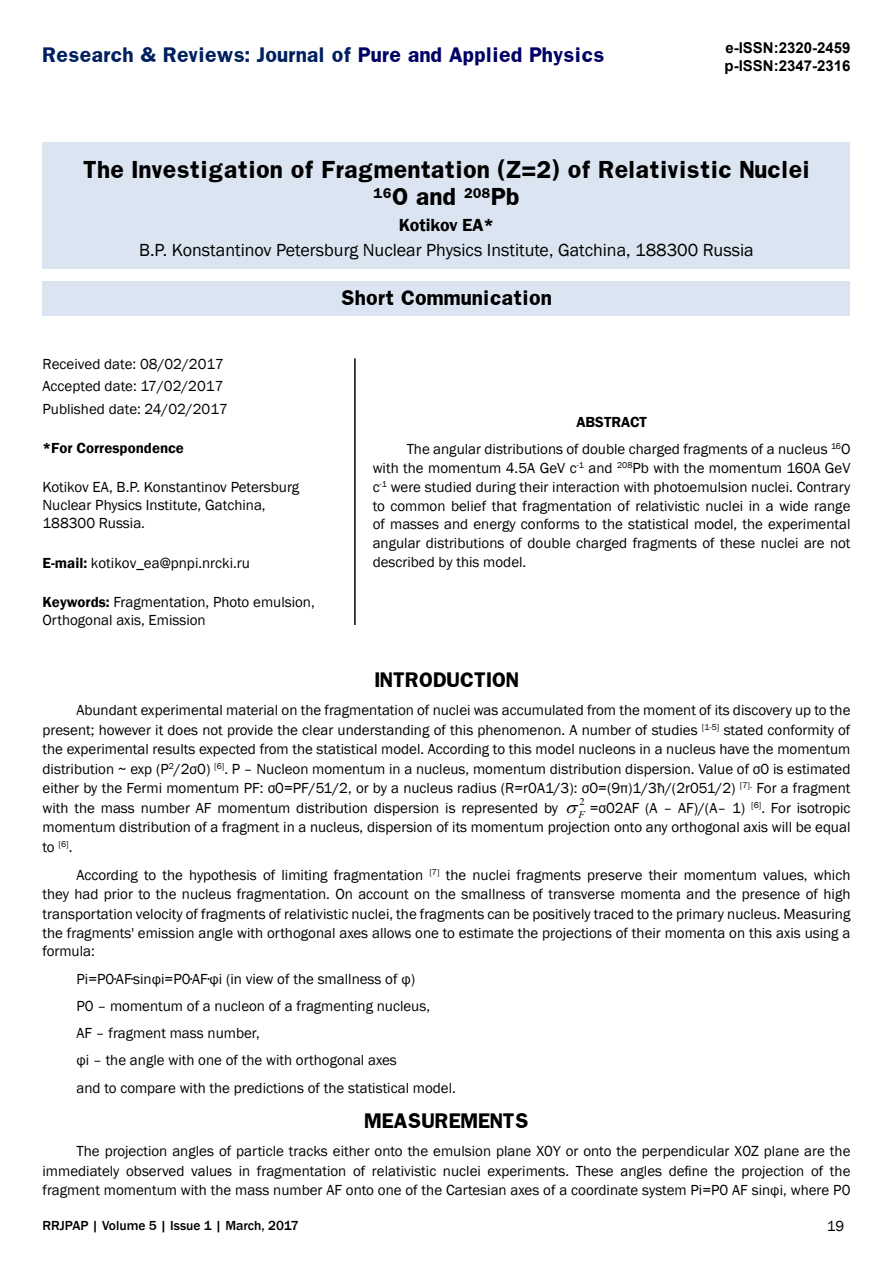
<style>
.page{position:relative;width:893px;height:1263px;background:#fff}
.page>*{position:absolute;margin:0;border:0;box-sizing:border-box;transform-origin:0 0}
.t1{font:700 21px/27px "Franklin";color:#000;text-align:center}
.t2{font:18px "Franklin Gothic";color:#000}
.t3{font:700 18px "Franklin";color:#002060}
.t4{font:700 18px "Franklin";color:#000}
.t5{font:600 18px "Franklin Gothic";color:#000}
.t6{font:15px/19.5px "Franklin Gothic";color:#000;text-align:justify}
.t7{font:700 15px/18px "Arial";color:#000}
.t8{font:600 15px "Franklin Gothic";color:#000}
.t9{font:500 13.5px "Franklin Gothic";color:#000}
.t10{font:10.2px "Times New Roman";color:#000}
.s1{color:#006}
.s2{font-weight:600}
</style>
<div class="page">
<div style="left:43px;top:142px;width:807px;height:127px;background:#dbe5f1"></div>
<div style="left:43px;top:281px;width:807px;height:35px;background:#dbe5f1"></div>
<hr style="left:354px;top:358px;width:2px;height:267px;background:#000">
<p class="t3" style="left:43px;top:43px;width:563px">Research &amp; Reviews: Journal of <span class="s1">Pure and Applied Physics</span></p>
<p class="t7" style="left:724px;top:39px;width:127px">e-ISSN:2320-2459 p-ISSN:2347-2316</p>
<h1 class="t1" style="left:83px;top:156px;width:729px">The Investigation of Fragmentation (Z=2) of Relativistic Nuclei<br><sup>16</sup>O and <sup>208</sup>Pb</h1>
<p class="t5" style="left:399px;top:213px;width:97px">Kotikov ЕА*</p>
<p class="t2" style="left:139px;top:239px;width:616px">B.P. Konstantinov Petersburg Nuclear Physics Institute, Gatchina, 188300 Russia</p>
<p class="t4" style="left:341px;top:286px;width:213px">Short Communication</p>
<p class="t6" style="left:43px;top:353px;width:187px;line-height:22.5px;text-align:left">Received date: 08/02/2017<br>Accepted date: 17/02/2017<br>Published date: 24/02/2017</p>
<p class="t8" style="left:43px;top:439px;width:143px">*For Correspondence</p>
<p class="t6" style="left:43px;top:479px;width:258px;line-height:18px;text-align:left">Kotikov ЕА, B.P. Konstantinov Petersburg<br>Nuclear Physics Institute, Gatchina,<br>188300 Russia.</p>
<p class="t6" style="left:43px;top:553px;width:209px"><span class="s2">E-mail:</span> kotikov_ea@pnpi.nrcki.ru</p>
<p class="t6" style="left:43px;top:593px;width:274px;line-height:18px"><span class="s2">Keywords:</span> Fragmentation, Photo emulsion,<br>Orthogonal axis, Emission</p>
<p class="t6" style="left:407px;top:409px;width:445px;line-height:27.3px;text-indent:170px"><span class="s2">ABSTRACT<br></span>The angular distributions of double charged fragments of a nucleus <sup>16</sup>О</p>
<p class="t6" style="left:373px;top:459px;width:479px;line-height:18.8px">with the momentum 4.5А GeV c<sup>-1</sup> and <sup>208</sup>Pb with the momentum 160А GeV c<sup>-1</sup> were studied during their interaction with photoemulsion nuclei. Contrary to common belief that fragmentation of relativistic nuclei in a wide range of masses and energy conforms to the statistical model, the experimental angular distributions of double charged fragments of these nuclei are not described by this model.</p>
<p class="t4" style="left:374px;top:667px;width:146px">INTRODUCTION</p>
<p class="t6" style="left:43px;top:701px;width:809px;text-indent:34px">Abundant experimental material on the fragmentation of nuclei was accumulated from the moment of its discovery up to the present; however it does not provide the clear understanding of this phenomenon. A number of studies <sup>[1-5]</sup> stated conformity of the experimental results expected from the statistical model. According to this model nucleons in a nucleus have the momentum distribution ~ exp (P<sup>2</sup>/2σ0) <sup>[6]</sup>. P – Nucleon momentum in a nucleus, momentum distribution dispersion. Value of σ0 is estimated either by the Fermi momentum РF: σ0=PF/51/2, or by a nucleus radius (R=r0A1/3): σ0=(9π)1/3ħ/(2r051/2) <sup>[7].</sup> For a fragment with the mass number AF momentum distribution dispersion is represented by</p>
<p class="t10" style="left:580px;top:795px;width:7px">2</p>
<p class="t6" style="left:43px;top:798px;width:809px;text-indent:536px"><sub>F</sub> =σ02AF (A – AF)/(A– 1) <sup>[6]</sup>. For isotropic momentum distribution of a fragment in a nucleus, dispersion of its momentum projection onto any orthogonal axis will be equal to <sup>[6]</sup>.</p>
<p class="t6" style="left:43px;top:865px;width:809px;text-indent:34px">According to the hypothesis of limiting fragmentation <sup>[7]</sup> the nuclei fragments preserve their momentum values, which they had prior to the nucleus fragmentation. On account on the smallness of transverse momenta and the presence of high transportation velocity of fragments of relativistic nuclei, the fragments can be positively traced to the primary nucleus. Measuring the fragments' emission angle with orthogonal axes allows one to estimate the projections of their momenta on this axis using a formula:</p>
<p class="t6" style="left:77px;top:965px;width:381px;line-height:27.3px;text-align:left">Рi=Р0∙АF∙sinφi=Р0∙АF∙φi (in view of the smallness of φ)<br>Р0 – momentum of a nucleon of a fragmenting nucleus,<br>АF – fragment mass number,<br>φi – the angle with one of the with orthogonal axes<br>and to compare with the predictions of the statistical model.</p>
<p class="t4" style="left:364px;top:1108px;width:166px">MEASUREMENTS</p>
<p class="t6" style="left:43px;top:1142px;width:809px;text-indent:34px">The projection angles of particle tracks either onto the emulsion plane Х0Y or onto the perpendicular X0Z plane are the immediately observed values in fragmentation of relativistic nuclei experiments. These angles define the projection of the fragment momentum with the mass number АF onto one of the Cartesian axes of a coordinate system Рi=Р0 АF sinφi, where Р0</p>
<p class="t9" style="left:43px;top:1217px;width:258px">RRJPAP | Volume 5 | Issue 1 | March, 2017</p>
<p class="t6" style="left:827px;top:1216px;width:19px">19</p>
</div>
